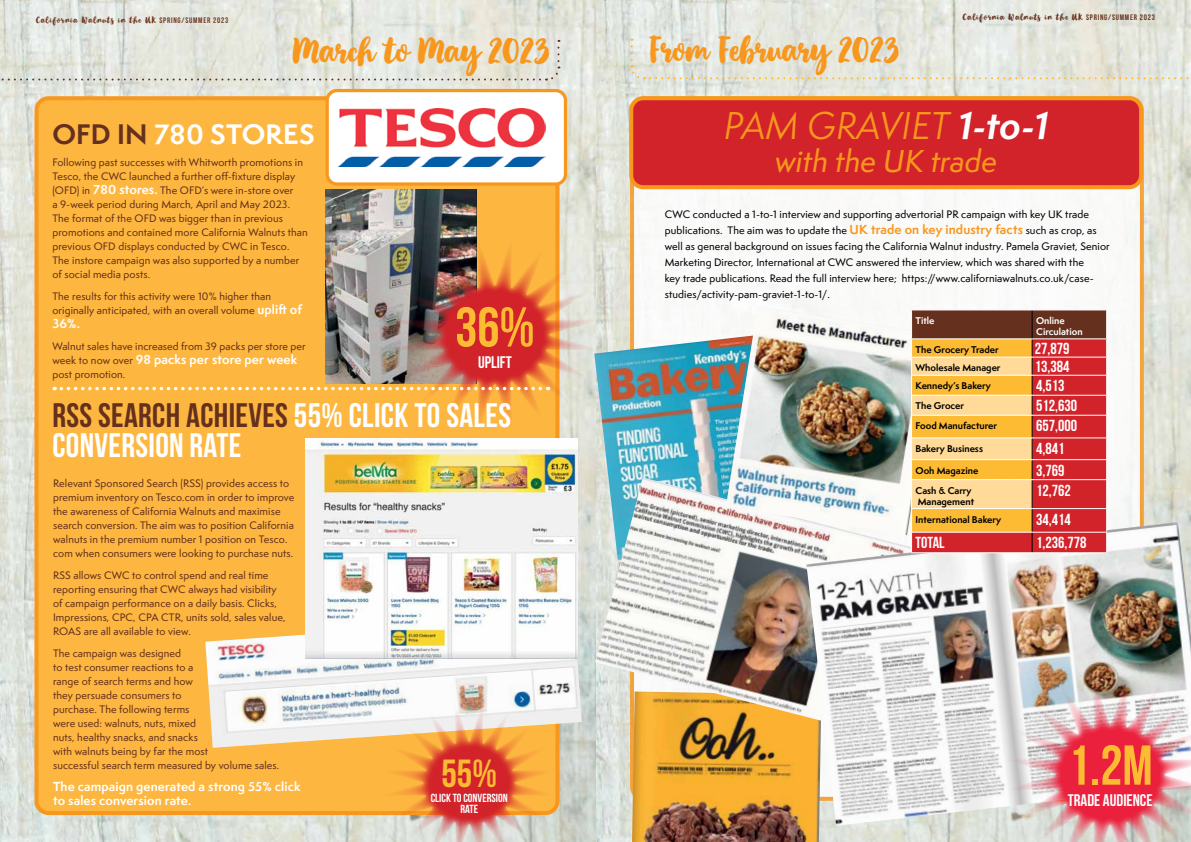
<style>
.page{position:relative;width:1191px;height:842px;background:#fff}
.page>*{position:absolute;margin:0;border:0;box-sizing:border-box;transform-origin:0 0}
.t1{font:56px "Bebas Neue";color:#fdbb33}
.t2{font:40px "April Blossom";color:#f8971d}
.t3{font:39.2px "Bebas Neue";color:#fdbb33}
.t4{font:italic 35.6px "Semplicita Pro";color:#f8971d}
.t5{font:34px/30px "Bebas Neue";letter-spacing:.01em;color:#fff}
.t6{font:29px "Semplicita Pro Med It";color:#f8971d}
.t7{font:700 26px "Semplicita Pro";letter-spacing:.01em;color:#fff}
.t8{font:16.8px "Bebas Neue";color:#fff}
.t9{font:16px "Bebas Neue";color:#fff}
.t10{font:700 12px/14px "Semplicita Pro";letter-spacing:.01em;color:#fff}
.t11{font:11.8px/10.5px "Bebas Neue";color:#fff;text-align:center}
.t12{font:500 10px/14px "Semplicita Pro";letter-spacing:.01em;color:#65301d}
.t13{font:500 10px/16px "Semplicita Pro";letter-spacing:.01em;color:#000}
.t14{font:10px "April Blossom";letter-spacing:.1em;color:#6f3622}
.t15{font:10px "April Blossom";letter-spacing:.1em;color:#65301d}
.t16{font:700 9px/10.8px "Semplicita Pro";color:#000}
.t17{font:700 9px/10.8px "Semplicita Pro";color:#fff}
.s1{font-family:"Bebas Neue";font-size:8px}
.s2{color:#65301d}
.s3{font-weight:700;font-size:12px;color:#fff}
.s4{font-weight:500;font-size:10px;color:#65301d}
.s5{font-weight:700;color:#fff}
.s6{font-weight:700;font-size:12px;color:#f8971d}
</style>
<div class="page">
<img style="left:0;top:0;width:1191px;height:842px">
<div style="left:632px;top:98px;width:509px;height:701px;background:#f9faf8;border-radius:12px"></div>
<div style="left:36px;top:98px;width:521px;height:715px;background:#fdb740;border-radius:12px"></div>
<svg style="left:546px;top:48px;width:13px;height:34px"></svg>
<svg style="left:0;top:79px;width:540px;height:2px"></svg>
<svg style="left:630px;top:39px;width:561px;height:41px;background:#e4e5db"></svg>
<img style="left:325px;top:189px;width:151px;height:194px">
<div style="left:327px;top:91px;width:238px;height:93px;background:#fff;border-radius:10px"></div>
<div style="left:325px;top:89px;width:242px;height:97px;border:3px solid #f8971d;border-radius:10px"></div>
<img style="left:338px;top:108px;width:207px;height:59px">
<img style="left:385px;top:235px;width:219px;height:200px">
<svg style="left:61px;top:387px;width:487px;height:3px"></svg>
<img style="left:205px;top:616px;width:377px;height:132px">
<img style="left:632px;top:754px;width:189px;height:88px">
<img style="left:594px;top:335px;width:132px;height:248px">
<img style="left:595px;top:477px;width:211px;height:277px">
<img style="left:726px;top:317px;width:185px;height:219px">
<img style="left:806px;top:522px;width:385px;height:304px">
<hr style="left:911px;top:309px;width:121px;height:1px;background:#fff">
<hr style="left:1032px;top:309px;width:75px;height:1px;background:#fff">
<svg style="left:911px;top:310px;width:196px;height:242px;background:#db7d4d"></svg>
<hr style="left:911px;top:552px;width:121px;height:1px;background:#fff">
<hr style="left:1032px;top:552px;width:75px;height:1px;background:#fff">
<img style="left:305px;top:439px;width:272px;height:219px">
<svg style="left:377px;top:700px;width:184px;height:142px"></svg>
<img style="left:1000px;top:674px;width:191px;height:168px">
<div style="left:631px;top:98px;width:510px;height:89px;background:#d2232a;border-radius:12px"></div>
<div style="left:629px;top:96px;width:514px;height:93px;border:4px solid #f8971d;border-radius:12px"></div>
<p class="t14" style="left:36px;top:16px;width:194px">California Walnuts in the UK <span class="s1">SPRING/SUMMER 2023</span></p>
<h2 class="t2" style="left:293px;top:32px;width:259px">March to May 2023</h2>
<h3 class="t7" style="left:52px;top:115px;width:264px"><span class="s2">OFD IN</span> 780 STORES</h3>
<p class="t12" style="left:52px;top:156px;width:257px">Following past successes with Whitworth promotions in Tesco, the CWC launched a further off-fixture display (OFD) in <span class="s3">780 stores.</span> The OFD’s were in-store over<br>a 9-week period during March, April and May 2023.<br>The format of the OFD was bigger than in previous promotions and contained more California Walnuts than previous OFD displays conducted by CWC in Tesco.<br>The instore campaign was also supported by a number of social media posts.</p>
<p class="t12" style="left:52px;top:290px;width:251px">The results for this activity were 10% higher than originally anticipated, with an overall volume <span class="s3">uplift of</span></p>
<p class="t10" style="left:52px;top:317px;width:29px">36%.</p>
<p class="t12" style="left:52px;top:340px;width:255px">Walnut sales have increased from 39 packs per store per</p>
<p class="t10" style="left:52px;top:353px;width:246px"><span class="s4">week to now over</span> 98 packs per store per week</p>
<p class="t12" style="left:52px;top:368px;width:74px">post promotion.</p>
<h1 class="t1" style="left:455px;top:296px;width:81px">36%</h1>
<h3 class="t8" style="left:478px;top:353px;width:35px">UPLIFT</h3>
<h3 class="t5" style="left:52px;top:400px;width:460px"><span class="s2">RSS SEARCH ACHIEVES</span> 55% CLICK TO SALES<br>CONVERSION RATE</h3>
<p class="t12" style="left:53px;top:476px;width:243px">Relevant Sponsored Search (RSS) provides access to premium inventory on Tesco.com in order to improve the awareness of California Walnuts and maximise search conversion. The aim was to position California walnuts in the premium number 1 position on Tesco. com when consumers were looking to purchase nuts.</p>
<p class="t12" style="left:53px;top:568px;width:234px">RSS allows CWC to control spend and real time reporting ensuring that CWC always had visibility of campaign performance on a daily basis. Clicks, Impressions, CPC, CPA CTR, units sold, sales value, ROAS are all available to view.</p>
<p class="t12" style="left:53px;top:646px;width:228px">The campaign was designed<br>to test consumer reactions to a<br>range of search terms and how<br>they persuade consumers to<br>purchase. The following terms<br>were used: walnuts, nuts, mixed<br>nuts, healthy snacks, and snacks<br>with walnuts being by far the most<br>successful search term measured by volume sales.</p>
<p class="t10" style="left:53px;top:779px;width:249px">The campaign generated a strong 55% click to sales conversion rate.</p>
<h3 class="t3" style="left:441px;top:752px;width:57px">55%</h3>
<p class="t11" style="left:431px;top:793px;width:78px">CLICK TO CONVERSION<br>RATE</p>
<h2 class="t2" style="left:649px;top:31px;width:252px">From February 2023</h2>
<p class="t15" style="left:962px;top:12px;width:194px">California Walnuts in the UK <span class="s1">SPRING/SUMMER 2023</span></p>
<h3 class="t4" style="left:723px;top:101px;width:326px">PAM GRAVIET <span class="s5">1-to-1</span></h3>
<h3 class="t6" style="left:775px;top:141px;width:223px">with the UK trade</h3>
<p class="t13" style="left:665px;top:206px;width:446px">CWC conducted a 1-to-1 interview and supporting advertorial PR campaign with key UK trade publications. The aim was to update the <span class="s6">UK trade on key industry facts</span> such as crop, as well as general background on issues facing the California Walnut industry. Pamela Graviet, Senior Marketing Director, International at CWC answered the interview, which was shared with the<br>key trade publications. Read the full interview here; https://www.californiawalnuts.co.uk/case&shy;studies/activity-pam-graviet-1-to-1/.</p>
<p class="t17" style="left:915px;top:315px;width:21px">Title</p>
<p class="t17" style="left:1036px;top:315px;width:48px">Online<br>Circulation</p>
<p class="t16" style="left:915px;top:344px;width:85px">The Grocery Trader</p>
<h3 class="t9" style="left:1035px;top:340px;width:36px">27,879</h3>
<p class="t16" style="left:915px;top:362px;width:86px">Wholesale Manager</p>
<h3 class="t9" style="left:1035px;top:358px;width:36px">13,384</h3>
<p class="t16" style="left:915px;top:380px;width:77px">Kennedy’s Bakery</p>
<h3 class="t9" style="left:1036px;top:377px;width:30px">4,513</h3>
<p class="t16" style="left:915px;top:400px;width:50px">The Grocer</p>
<h3 class="t9" style="left:1036px;top:397px;width:42px">512,630</h3>
<p class="t16" style="left:915px;top:420px;width:83px">Food Manufacturer</p>
<h3 class="t9" style="left:1036px;top:417px;width:42px">657,000</h3>
<p class="t16" style="left:915px;top:443px;width:69px">Bakery Business</p>
<h3 class="t9" style="left:1036px;top:440px;width:30px">4,841</h3>
<p class="t16" style="left:915px;top:465px;width:64px">Ooh Magazine</p>
<h3 class="t9" style="left:1036px;top:461px;width:30px">3,769</h3>
<p class="t16" style="left:915px;top:485px;width:60px">Cash &amp; Carry<br>Management</p>
<h3 class="t9" style="left:1036px;top:481px;width:36px">12,762</h3>
<p class="t16" style="left:915px;top:514px;width:87px">International Bakery</p>
<h3 class="t9" style="left:1036px;top:510px;width:36px">34,414</h3>
<h3 class="t9" style="left:915px;top:534px;width:31px">TOTAL</h3>
<h3 class="t9" style="left:1036px;top:534px;width:52px">1,236,778</h3>
<h1 class="t1" style="left:1067px;top:735px;width:87px">1.2M</h1>
<h3 class="t8" style="left:1067px;top:791px;width:86px">TRADE AUDIENCE</h3>
</div>
